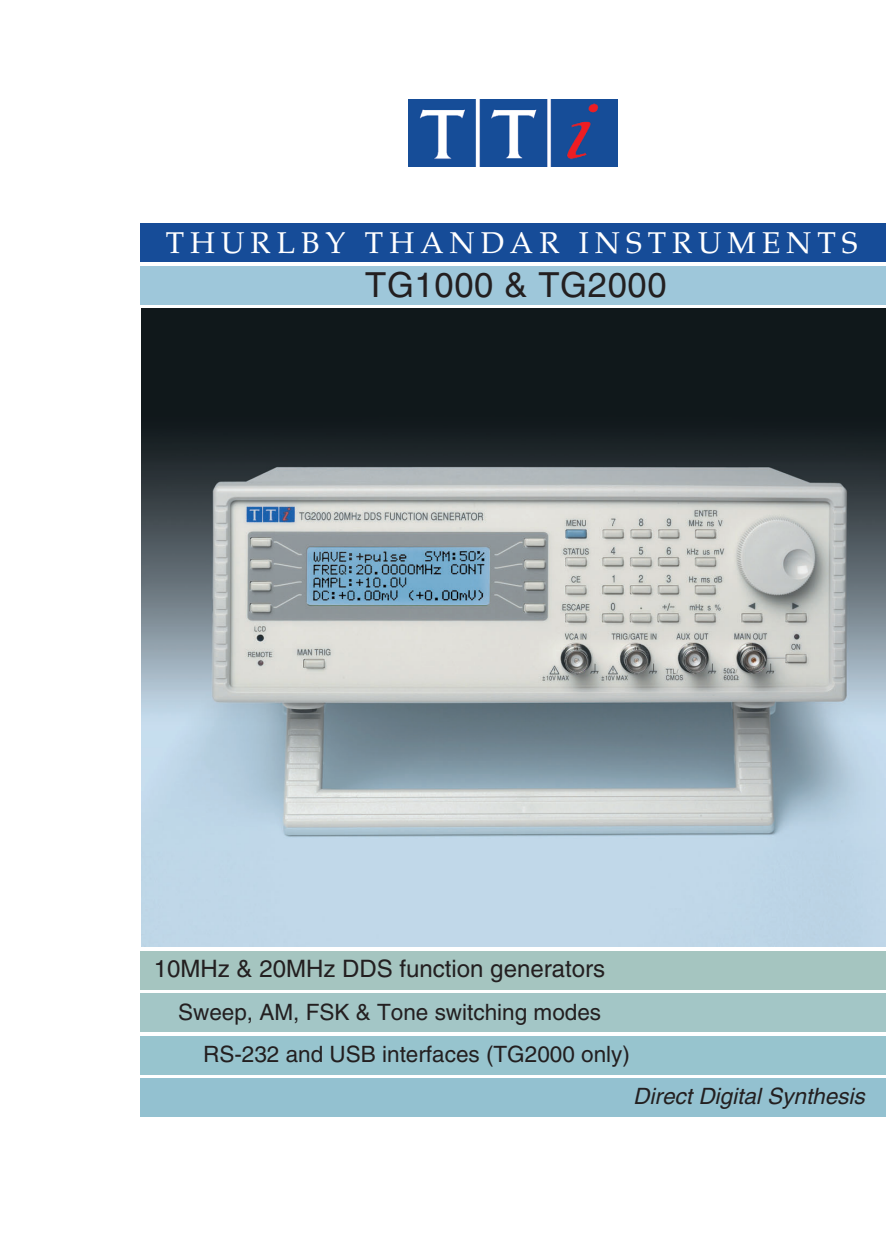
<style>
.page{position:relative;width:886px;height:1255px;background:#fff}
.page>*{position:absolute;margin:0;border:0;box-sizing:border-box;transform-origin:0 0}
.t1{font:34.5px "Helvetica";letter-spacing:.02em;color:#231f20}
.t2{font:30px "Palatino";letter-spacing:.2em;color:#fff}
.t3{font:24px "Helvetica";color:#231f20}
.t4{font:22.5px "Helvetica";color:#231f20}
.t5{font:italic 22.5px "Helvetica";color:#231f20}
</style>
<div class="page">
<div style="left:140px;top:223px;width:745px;height:39px;background:#164c98"></div>
<div style="left:140px;top:266px;width:745px;height:38px;background:#9ec7da"></div>
<img style="left:141px;top:309px;width:744px;height:637px">
<div style="left:140px;top:950px;width:745px;height:39px;background:#a5c5c0"></div>
<div style="left:140px;top:993px;width:745px;height:38px;background:#a3c6c6"></div>
<img style="left:408px;top:100px;width:209px;height:66px">
<div style="left:140px;top:1078px;width:745px;height:38px;background:#93c1d0"></div>
<div style="left:140px;top:1036px;width:745px;height:38px;background:#97c4ce"></div>
<h2 class="t2" style="left:166px;top:231px;width:692px">THURLBY THANDAR INSTRUMENTS</h2>
<h1 class="t1" style="left:365px;top:273px;width:303px">TG1000 &amp; TG2000</h1>
<p class="t3" style="left:154px;top:959px;width:452px">10MHz &amp; 20MHz DDS function generators</p>
<p class="t4" style="left:178px;top:1003px;width:424px">Sweep, AM, FSK &amp; Tone switching modes</p>
<p class="t4" style="left:203px;top:1046px;width:428px">RS-232 and USB interfaces (TG2000 only)</p>
<p class="t5" style="left:633px;top:1088px;width:237px">Direct Digital Synthesis</p>
</div>
